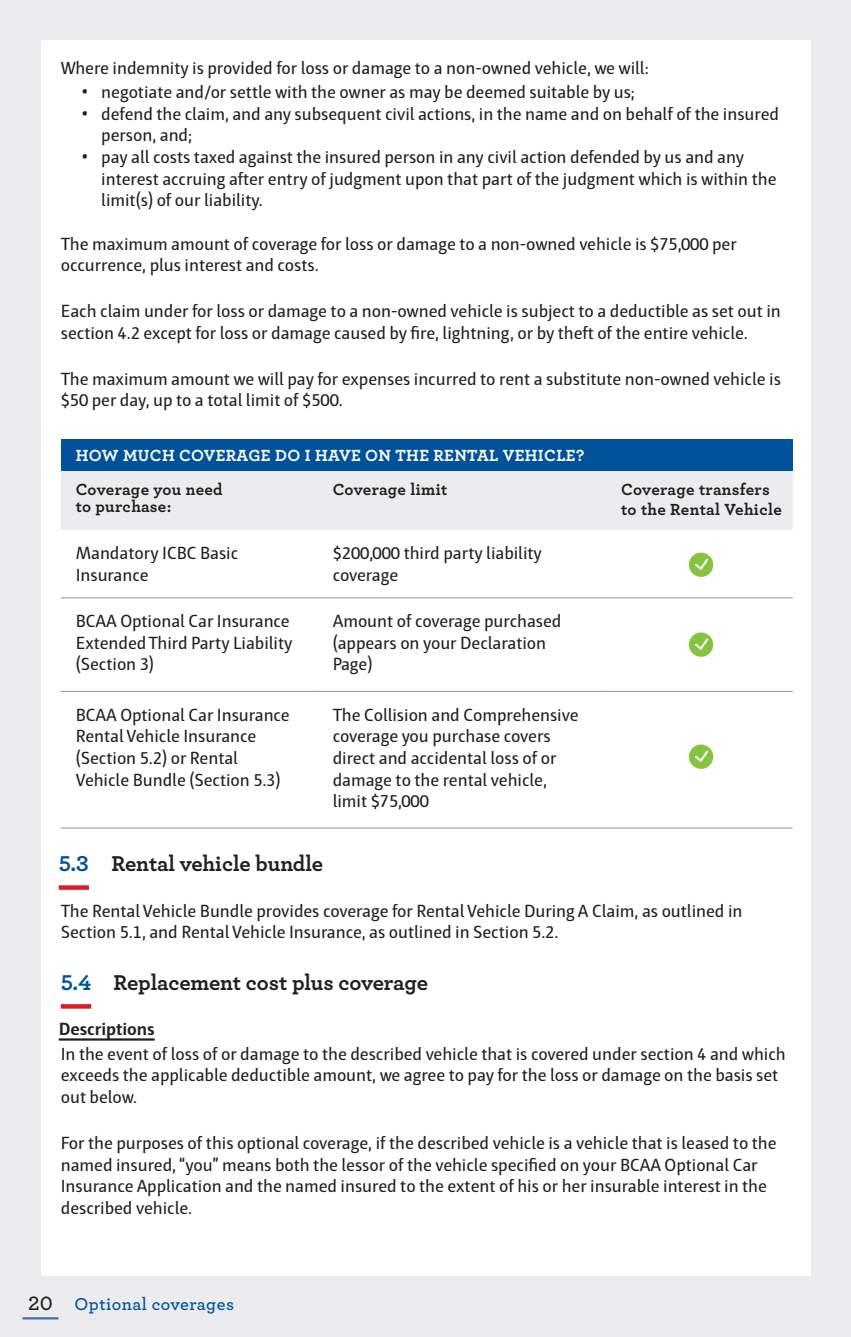
<style>
.page{position:relative;width:851px;height:1337px;background:#fff}
.page>*{position:absolute;margin:0;border:0;box-sizing:border-box;transform-origin:0 0}
.Body{font:700 22.5px "Archer";letter-spacing:-.01em;color:#231f20}
.Body_-_Bold_-_Underl{font:700 22.5px "Archer";letter-spacing:-.005em;color:#231f20}
.Body-2{font:18px/21.6px "Haptic";letter-spacing:-.005em;color:#231f20}
.t1{font:600 18px "Archer";letter-spacing:.025em;color:#01529a}
.Body_-_Bold_-_Underl-2{font:700 18px "Haptic";letter-spacing:-.005em;color:#231f20}
.t2{font:700 16.88px/16.9px "Archer";letter-spacing:.015em;color:#231f20}
.t3{font:700 16.88px "Archer";letter-spacing:.02em;color:#fff}
.s1{font-size:20.25px}
.s2{color:#01529a}
.s3{font-size:20.25px;color:#231f20}
</style>
<div class="page">
<div style="left:0;top:0;width:850px;height:1336px;background:#ececee"></div>
<div style="left:40px;top:40px;width:770px;height:1236px;background:#fff"></div>
<hr style="left:23px;top:1317px;width:35px;height:2px;background:#446dad">
<svg style="left:59px;top:885px;width:30px;height:4px"></svg>
<svg style="left:61px;top:1004px;width:30px;height:4px"></svg>
<hr style="left:59px;top:1038px;width:96px;height:2px;background:#231f20">
<div style="left:61px;top:439px;width:731px;height:32px;background:#01529a"></div>
<div style="left:61px;top:471px;width:731px;height:58px;background:#ececee"></div>
<hr style="left:61px;top:597px;width:257px;height:1px;background:#939598">
<hr style="left:318px;top:597px;width:288px;height:1px;background:#939598">
<hr style="left:606px;top:597px;width:186px;height:1px;background:#939598">
<hr style="left:61px;top:691px;width:257px;height:1px;background:#939598">
<hr style="left:318px;top:691px;width:288px;height:1px;background:#939598">
<hr style="left:606px;top:691px;width:186px;height:1px;background:#939598">
<hr style="left:61px;top:827px;width:257px;height:1px;background:#939598">
<hr style="left:318px;top:827px;width:288px;height:1px;background:#939598">
<hr style="left:606px;top:827px;width:186px;height:1px;background:#939598">
<div style="left:689px;top:552px;width:24px;height:25px;background:#84c440;border-radius:50%"></div>
<svg style="left:695px;top:558px;width:13px;height:12px"></svg>
<div style="left:689px;top:632px;width:24px;height:25px;background:#84c440;border-radius:50%"></div>
<svg style="left:695px;top:638px;width:13px;height:11px"></svg>
<div style="left:689px;top:744px;width:24px;height:25px;background:#84c440;border-radius:50%"></div>
<svg style="left:695px;top:750px;width:13px;height:11px"></svg>
<p class="Body-2" style="left:61px;top:57px;width:589px">Where indemnity is provided for loss or damage to a non-owned vehicle, we will:</p>
<p class="Body-2" style="left:81px;top:81px;width:555px"><span class="s1">•</span> negotiate and/or settle with the owner as may be deemed suitable by us;</p>
<p class="Body-2" style="left:101px;top:103px;width:679px;text-indent:-20px"><span class="s1">•</span> defend the claim, and any subsequent civil actions, in the name and on behalf of the insured person, and;</p>
<p class="Body-2" style="left:101px;top:146px;width:676px;text-indent:-20px"><span class="s1">•</span> pay all costs taxed against the insured person in any civil action defended by us and any interest accruing after entry of judgment upon that part of the judgment which is within the limit(s) of our liability.</p>
<p class="Body-2" style="left:61px;top:233px;width:677px">The maximum amount of coverage for loss or damage to a non-owned vehicle is $75,000 per occurrence, plus interest and costs.</p>
<p class="Body-2" style="left:61px;top:300px;width:721px">Each claim under for loss or damage to a non-owned vehicle is subject to a deductible as set out in section 4.2 except for loss or damage caused by fire, lightning, or by theft of the entire vehicle.</p>
<p class="Body-2" style="left:61px;top:368px;width:721px">The maximum amount we will pay for expenses incurred to rent a substitute non-owned vehicle is $50 per day, up to a total limit of $500.</p>
<p class="t3" style="left:76px;top:442px;width:510px">HOW MUCH COVERAGE DO I HAVE ON THE RENTAL VEHICLE?</p>
<p class="t2" style="left:76px;top:479px;width:148px">Coverage you need to purchase:</p>
<p class="t2" style="left:333px;top:479px;width:116px">Coverage limit</p>
<p class="t2" style="left:621px;top:477px;width:162px;line-height:20.2px">Coverage transfers to the Rental Vehicle</p>
<p class="Body-2" style="left:76px;top:542px;width:164px">Mandatory ICBC Basic<br>Insurance</p>
<p class="Body-2" style="left:333px;top:542px;width:211px">$200,000 third party liability coverage</p>
<p class="Body-2" style="left:76px;top:610px;width:218px">BCAA Optional Car Insurance<br>Extended Third Party Liability (Section 3)</p>
<p class="Body-2" style="left:333px;top:610px;width:230px">Amount of coverage purchased (appears on your Declaration<br>Page)</p>
<p class="Body-2" style="left:76px;top:704px;width:215px">BCAA Optional Car Insurance<br>Rental Vehicle Insurance (Section 5.2) or Rental<br>Vehicle Bundle (Section 5.3)</p>
<p class="Body-2" style="left:333px;top:704px;width:247px">The Collision and Comprehensive coverage you purchase covers direct and accidental loss of or damage to the rental vehicle, limit $75,000</p>
<p class="Body_-_Bold_-_Underl" style="left:59px;top:845px;width:266px"><span class="s2">5.3</span> Rental vehicle bundle</p>
<p class="Body-2" style="left:61px;top:899px;width:683px">The Rental Vehicle Bundle provides coverage for Rental Vehicle During A Claim, as outlined in<br>Section 5.1, and Rental Vehicle Insurance, as outlined in Section 5.2.</p>
<p class="Body" style="left:61px;top:964px;width:369px"><span class="s2">5.4</span> Replacement cost plus coverage</p>
<p class="Body_-_Bold_-_Underl-2" style="left:59px;top:1018px;width:97px">Descriptions</p>
<p class="Body-2" style="left:61px;top:1043px;width:726px">In the event of loss of or damage to the described vehicle that is covered under section 4 and which exceeds the applicable deductible amount, we agree to pay for the loss or damage on the basis set out below.</p>
<p class="Body-2" style="left:61px;top:1132px;width:717px">For the purposes of this optional coverage, if the described vehicle is a vehicle that is leased to the named insured, “you” means both the lessor of the vehicle specified on your BCAA Optional Car Insurance Application and the named insured to the extent of his or her insurable interest in the described vehicle.</p>
<p class="t1" style="left:28px;top:1290px;width:207px"><span class="s3">20</span> Optional coverages</p>
</div>
